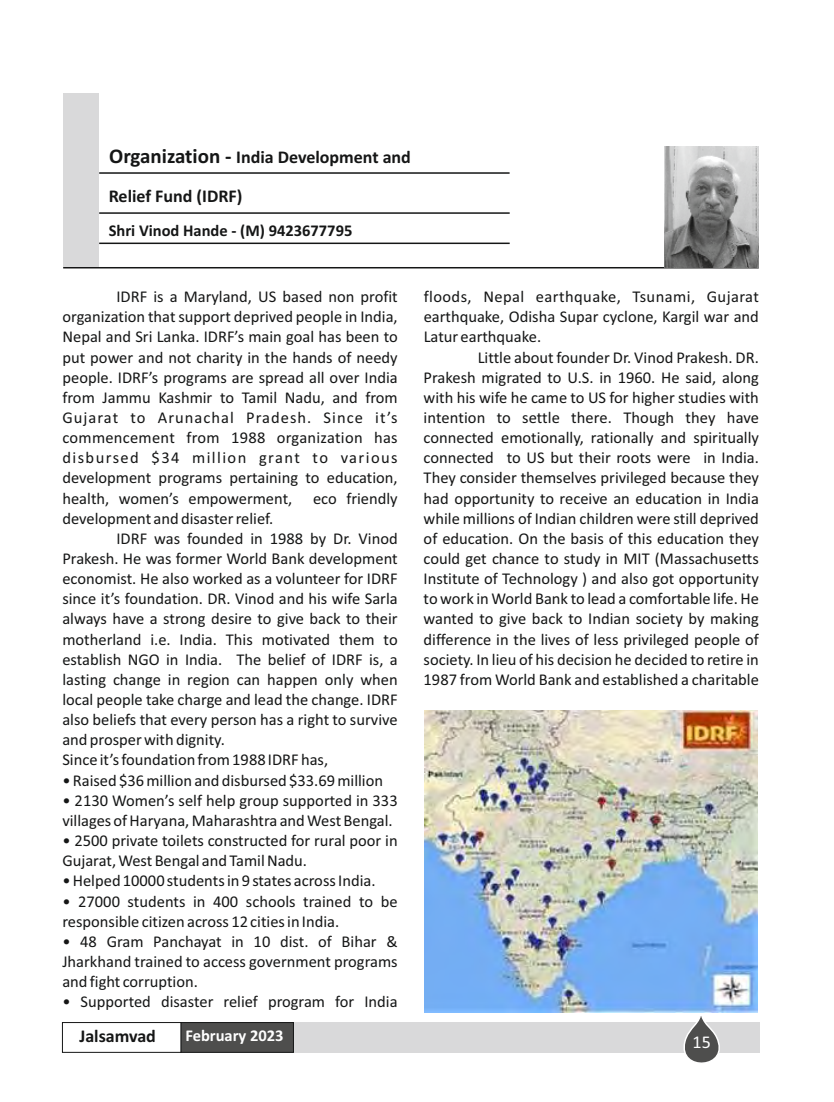
<style>
.page{position:relative;width:834px;height:1102px;background:#fff}
.page>*{position:absolute;margin:0;border:0;box-sizing:border-box;transform-origin:0 0}
.t1{font:700 18px "Calibri";color:#151616}
.t2{font:18px "Calibri";color:#fff}
.t3{font:16.5px/20.1px "Calibri";color:#151616;text-align:justify}
.t4{font:700 16.5px "Calibri";color:#151616}
.t5{font:700 16.5px "Calibri";color:#fff}
.s1{font-size:21px}
</style>
<div class="page">
<div style="left:62px;top:1022px;width:119px;height:30px;background:#fff;border:1px solid #151616"></div>
<div style="left:181px;top:1022px;width:578px;height:31px;background:#d9d9da"></div>
<svg style="left:677px;top:1012px;width:56px;height:51px"></svg>
<div style="left:181px;top:1022px;width:113px;height:30px;background:#4e4e4d;border:1px solid #151616"></div>
<hr style="left:63px;top:267px;width:696px;height:1px;background:#151616">
<div style="left:63px;top:93px;width:36px;height:173px;background:#d9d9da"></div>
<hr style="left:99px;top:172px;width:410px;height:2px;background:#151616">
<hr style="left:99px;top:242px;width:411px;height:2px;background:#151616">
<hr style="left:99px;top:212px;width:411px;height:2px;background:#151616">
<img style="left:664px;top:147px;width:95px;height:120px">
<img style="left:424px;top:710px;width:333px;height:302px">
<p class="t1" style="left:109px;top:149px;width:303px"><span class="s1">Organization -</span> India Development and</p>
<p class="t1" style="left:109px;top:189px;width:135px">Relief Fund (IDRF)</p>
<p class="t4" style="left:109px;top:224px;width:245px">Shri Vinod Hande - (M) 9423677795</p>
<p class="t3" style="left:62px;top:288px;width:337px;text-indent:54px">IDRF is a Maryland, US based non profit organization that support deprived people in India, Nepal and Sri Lanka. IDRF’s main goal has been to put power and not charity in the hands of needy people. IDRF’s programs are spread all over India from Jammu Kashmir to Tamil Nadu, and from Gujarat to Arunachal Pradesh. Since it’s commencement from 1988 organization has disbursed $34 million grant to various development programs pertaining to education, health, women’s empowerment,</p>
<p class="t3" style="left:313px;top:489px;width:86px">eco friendly</p>
<p class="t3" style="left:62px;top:509px;width:212px">development and disaster relief.</p>
<p class="t3" style="left:116px;top:529px;width:283px">IDRF was founded in 1988 by Dr. Vinod</p>
<p class="t3" style="left:62px;top:550px;width:337px">Prakesh. He was former World Bank development</p>
<p class="t3" style="left:62px;top:570px;width:337px">economist. He also worked as a volunteer for IDRF</p>
<p class="t3" style="left:62px;top:590px;width:337px">since it’s foundation. DR. Vinod and his wife Sarla</p>
<p class="t3" style="left:62px;top:610px;width:337px">always have a strong desire to give back to their</p>
<p class="t3" style="left:62px;top:630px;width:337px">motherland i.e. India. This motivated them to</p>
<p class="t3" style="left:62px;top:650px;width:337px">establish NGO in India. The belief of IDRF is, a</p>
<p class="t3" style="left:62px;top:670px;width:337px">lasting change in region can happen only when</p>
<p class="t3" style="left:62px;top:691px;width:337px">local people take charge and lead the change. IDRF</p>
<p class="t3" style="left:62px;top:711px;width:337px">also beliefs that every person has a right to survive</p>
<p class="t3" style="left:62px;top:731px;width:164px">and prosper with dignity.</p>
<p class="t3" style="left:62px;top:751px;width:267px">Since it’s foundation from 1988 IDRF has,</p>
<p class="t3" style="left:62px;top:771px;width:322px">• Raised $36 million and disbursed $33.69 million</p>
<p class="t3" style="left:62px;top:791px;width:337px">• 2130 Women’s self help group supported in 333 villages of Haryana, Maharashtra and West Bengal.</p>
<p class="t3" style="left:62px;top:832px;width:337px">• 2500 private toilets constructed for rural poor in<br>Gujarat, West Bengal and Tamil Nadu.</p>
<p class="t3" style="left:62px;top:872px;width:315px">• Helped 10000 students in 9 states across India.</p>
<p class="t3" style="left:62px;top:892px;width:337px">• 27000 students in 400 schools trained to be responsible citizen across 12 cities in India.</p>
<p class="t3" style="left:62px;top:932px;width:337px">• 48 Gram Panchayat in 10 dist. of Bihar &amp; Jharkhand trained to access government programs and fight corruption.</p>
<p class="t3" style="left:62px;top:993px;width:337px">• Supported disaster relief program for India</p>
<p class="t1" style="left:79px;top:1028px;width:78px">Jalsamvad</p>
<p class="t5" style="left:185px;top:1029px;width:100px">February 2023</p>
<p class="t3" style="left:424px;top:288px;width:337px">floods, Nepal earthquake, Tsunami, Gujarat earthquake, Odisha Supar cyclone, Kargil war and Latur earthquake.</p>
<p class="t3" style="left:423px;top:348px;width:337px;text-indent:54px">Little about founder Dr. Vinod Prakesh. DR.<br>Prakesh migrated to U.S. in 1960. He said, along with his wife he came to US for higher studies with intention to settle there. Though they have connected emotionally, rationally and spiritually connected to US but their roots were in India.<br>They consider themselves privileged because they had opportunity to receive an education in India while millions of Indian children were still deprived of education. On the basis of this education they could get chance to study in MIT (Massachusetts Institute of Technology ) and also got opportunity to work in World Bank to lead a comfortable life. He wanted to give back to Indian society by making difference in the lives of less privileged people of society. In lieu of his decision he decided to retire in 1987 from World Bank and established a charitable</p>
<p class="t2" style="left:692px;top:1034px;width:20px">15</p>
</div>
